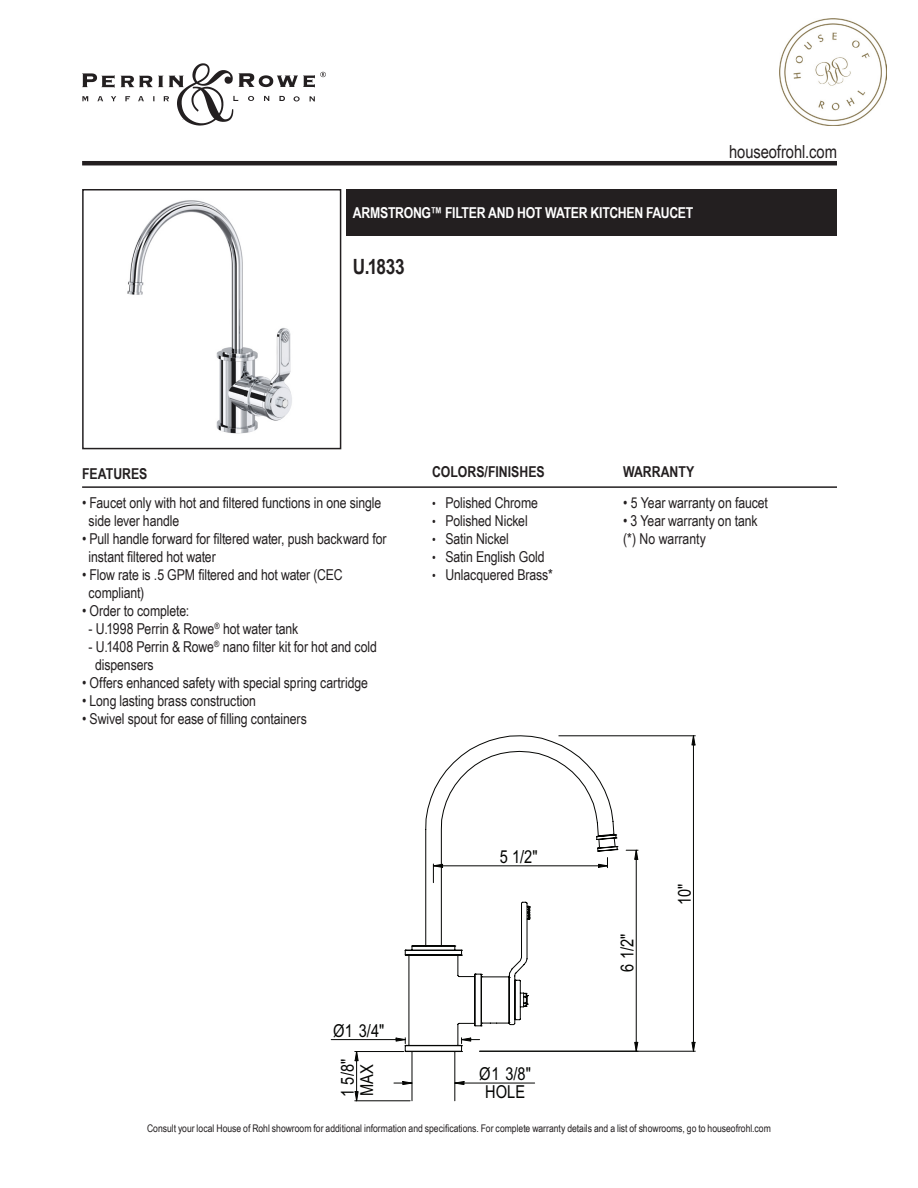
<style>
.page{position:relative;width:918px;height:1188px;background:#fff}
.page>*{position:absolute;margin:0;border:0;box-sizing:border-box;transform-origin:0 0}
.Product_Info_Nest{font:700 21px "Arial Narrow";color:#231f20}
.t1{font:18px "Arial Narrow";letter-spacing:-.005em;color:#231f20}
.t2{font:17.85px/19.5px "Arial Narrow";color:#040503}
.Paragraph_Style_1{font:15px "Arial Narrow";letter-spacing:-.01em;color:#231f20}
.Product_Title_Bar{font:700 15px "Arial Narrow";letter-spacing:-.02em;color:#fff}
.t3{font:700 15px "Arial Narrow";color:#231f20}
.t4{font:10.5px "Arial Narrow";color:#231f20}
.s1{font-size:12.75px}
</style>
<div class="page">
<hr style="left:82px;top:161px;width:755px;height:4px;background:#231f20">
<hr style="left:82px;top:486px;width:755px;height:2px;background:#231f20">
<div style="left:346px;top:189px;width:491px;height:46px;background:#231f20"></div>
<img style="left:127px;top:200px;width:165px;height:234px">
<div style="left:82px;top:189px;width:259px;height:260px;border:2px solid #231f20"></div>
<svg style="left:405px;top:735px;width:213px;height:366px"></svg>
<svg style="left:526px;top:906px;width:4px;height:15px"></svg>
<svg style="left:451px;top:1081px;width:14px;height:4px"></svg>
<svg style="left:394px;top:1081px;width:22px;height:4px"></svg>
<hr style="left:455px;top:1083px;width:80px;height:1px;background:#040503">
<hr style="left:355px;top:1051px;width:49px;height:1px;background:#040503">
<hr style="left:355px;top:1100px;width:55px;height:1px;background:#040503">
<svg style="left:354px;top:1051px;width:5px;height:10px"></svg>
<svg style="left:354px;top:1091px;width:5px;height:11px"></svg>
<hr style="left:356px;top:1052px;width:1px;height:49px;background:#040503">
<svg style="left:395px;top:1037px;width:14px;height:7px"></svg>
<hr style="left:331px;top:1039px;width:74px;height:1px;background:#040503">
<svg style="left:458px;top:1037px;width:22px;height:7px"></svg>
<hr style="left:480px;top:1051px;width:215px;height:1px;background:#040503">
<hr style="left:559px;top:735px;width:136px;height:1px;background:#040503">
<svg style="left:691px;top:1042px;width:5px;height:10px"></svg>
<svg style="left:691px;top:735px;width:5px;height:11px"></svg>
<hr style="left:693px;top:736px;width:1px;height:315px;background:#040503">
<svg style="left:634px;top:1042px;width:5px;height:10px"></svg>
<svg style="left:626px;top:849px;width:13px;height:11px"></svg>
<hr style="left:636px;top:850px;width:1px;height:201px;background:#040503">
<svg style="left:598px;top:858px;width:13px;height:10px"></svg>
<svg style="left:430px;top:864px;width:13px;height:19px"></svg>
<hr style="left:433px;top:866px;width:174px;height:1px;background:#040503">
<svg style="left:82px;top:63px;width:244px;height:63px"></svg>
<img style="left:779px;top:19px;width:107px;height:107px">
<p class="Product_Title_Bar" style="left:353px;top:201px;width:342px">ARMSTRONG™ FILTER AND HOT WATER KITCHEN FAUCET</p>
<p class="Product_Info_Nest" style="left:353px;top:251px;width:53px">U.1833</p>
<p class="t1" style="left:729px;top:138px;width:109px">houseofrohl.com</p>
<p class="t3" style="left:82px;top:462px;width:67px">FEATURES</p>
<p class="t3" style="left:432px;top:460px;width:114px">COLORS/FINISHES</p>
<p class="t3" style="left:623px;top:460px;width:73px">WARRANTY</p>
<p class="Paragraph_Style_1" style="left:82px;top:492px;width:301px">• Faucet only with hot and filtered functions in one single</p>
<p class="Paragraph_Style_1" style="left:89px;top:510px;width:92px">side lever handle</p>
<p class="Paragraph_Style_1" style="left:82px;top:528px;width:306px">• Pull handle forward for filtered water, push backward for</p>
<p class="Paragraph_Style_1" style="left:89px;top:546px;width:129px">instant filtered hot water</p>
<p class="Paragraph_Style_1" style="left:82px;top:564px;width:262px">• Flow rate is .5 GPM filtered and hot water (CEC</p>
<p class="Paragraph_Style_1" style="left:89px;top:582px;width:57px">compliant)</p>
<p class="Paragraph_Style_1" style="left:82px;top:600px;width:109px">• Order to complete:</p>
<p class="Paragraph_Style_1" style="left:89px;top:618px;width:211px">- U.1998 Perrin &amp; Rowe<sup>®</sup> hot water tank</p>
<p class="Paragraph_Style_1" style="left:89px;top:636px;width:290px">- U.1408 Perrin &amp; Rowe<sup>®</sup> nano filter kit for hot and cold</p>
<p class="Paragraph_Style_1" style="left:95px;top:654px;width:60px">dispensers</p>
<p class="Paragraph_Style_1" style="left:82px;top:672px;width:287px">• Offers enhanced safety with special spring cartridge</p>
<p class="Paragraph_Style_1" style="left:82px;top:690px;width:175px">• Long lasting brass construction</p>
<p class="Paragraph_Style_1" style="left:82px;top:708px;width:226px">• Swivel spout for ease of filling containers</p>
<p class="Paragraph_Style_1" style="left:432px;top:492px;width:108px"><span class="s1">•</span> Polished Chrome</p>
<p class="Paragraph_Style_1" style="left:432px;top:510px;width:97px"><span class="s1">•</span> Polished Nickel</p>
<p class="Paragraph_Style_1" style="left:432px;top:528px;width:79px"><span class="s1">•</span> Satin Nickel</p>
<p class="Paragraph_Style_1" style="left:432px;top:546px;width:114px"><span class="s1">•</span> Satin English Gold</p>
<p class="Paragraph_Style_1" style="left:432px;top:564px;width:122px"><span class="s1">•</span> Unlacquered Brass*</p>
<p class="t2" style="left:500px;top:846px;width:39px">5 1/2"</p>
<p class="t2" style="left:333px;top:1020px;width:53px">Ø 1 3/4"</p>
<p class="t2" style="left:337px;top:1097px;width:39px;rotate:-90deg">1 5/8"<br>MAX</p>
<p class="t2" style="left:479px;top:1064px;width:53px">Ø 1 3/8"</p>
<p class="t2" style="left:485px;top:1081px;width:41px">HOLE</p>
<p class="Paragraph_Style_1" style="left:623px;top:492px;width:146px">• 5 Year warranty on faucet</p>
<p class="Paragraph_Style_1" style="left:623px;top:510px;width:136px">• 3 Year warranty on tank</p>
<p class="Paragraph_Style_1" style="left:623px;top:528px;width:84px">(*) No warranty</p>
<p class="t2" style="left:617px;top:972px;width:39px;rotate:-90deg">6 1/2"</p>
<p class="t2" style="left:674px;top:905px;width:23px;rotate:-90deg">10"</p>
<p class="t4" style="left:147px;top:1121px;width:625px">Consult your local House of Rohl showroom for additional information and specifications. For complete warranty details and a list of showrooms, go to houseofrohl.com</p>
</div>
